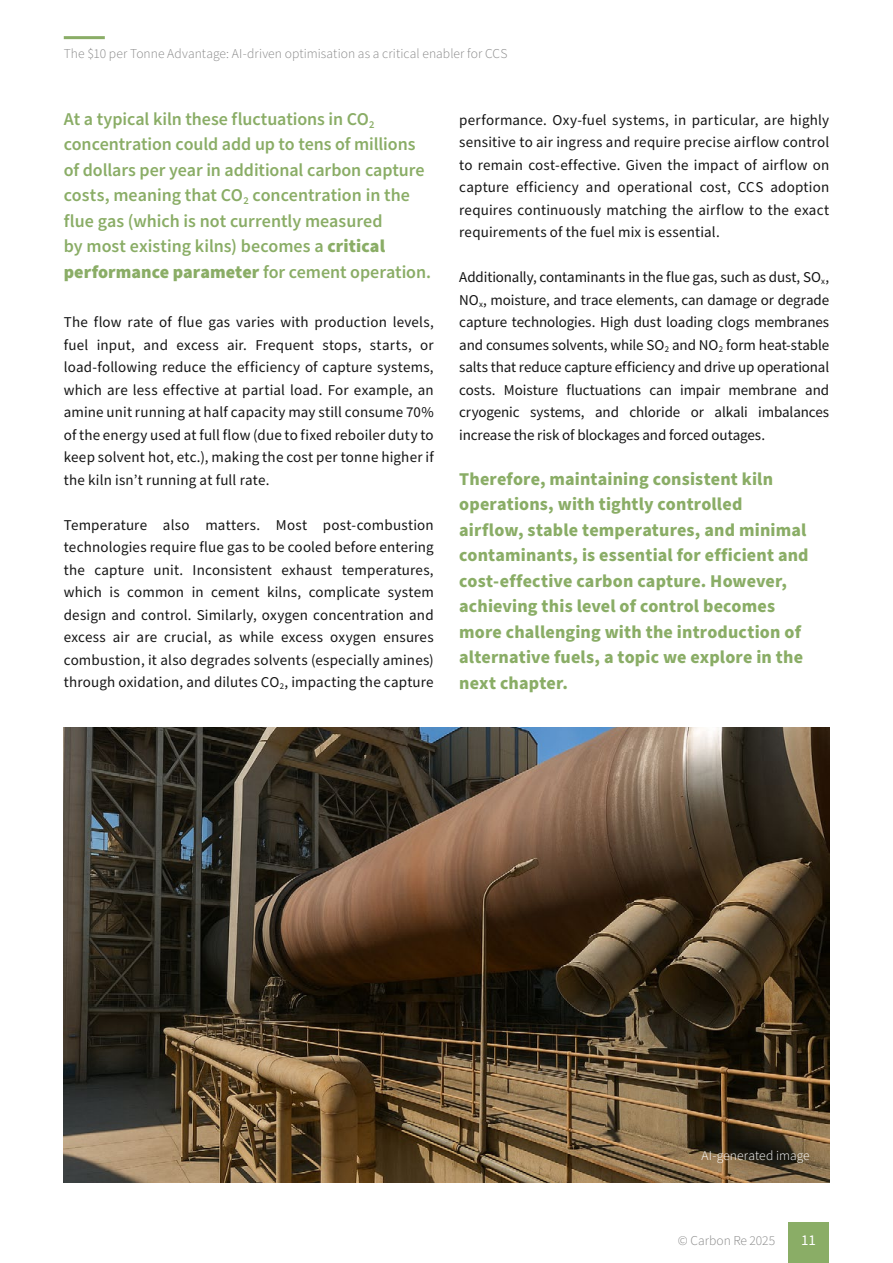
<style>
.page{position:relative;width:893px;height:1263px;background:#fff}
.page>*{position:absolute;margin:0;border:0;box-sizing:border-box;transform-origin:0 0}
.t1{font:800 18px/25.5px "Mada";letter-spacing:.01em;color:#8aad66}
.t2{font:600 18px/25.5px "Mada";letter-spacing:-.005em;color:#8aad66}
.t3{font:15px/22.5px "Mada";letter-spacing:.01em;color:#141414;text-align:justify}
.t4{font:15px "Mada";color:#fff}
.t5{font:300 13.5px "Mada";letter-spacing:.005em;color:#898989}
.t6{font:300 13.5px "Mada";color:#fff}
.s1{font-weight:900}
</style>
<div class="page">
<hr style="left:64px;top:36px;width:41px;height:3px;background:#8aad66">
<div style="left:788px;top:1222px;width:41px;height:41px;background:#8aad66"></div>
<img style="left:64px;top:727px;width:765px;height:455px">
<p class="t5" style="left:64px;top:44px;width:445px">The $10 per Tonne Advantage: AI-driven optimisation as a critical enabler for CCS</p>
<p class="t2" style="left:64px;top:105px;width:369px">At a typical kiln these fluctuations in CO<sub>2 </sub>concentration could add up to tens of millions of dollars per year in additional carbon capture costs, meaning that CO<sub>2</sub> concentration in the flue gas (which is not currently measured<br>by most existing kilns) becomes a <span class="s1">critical performance parameter</span> for cement operation.</p>
<p class="t3" style="left:64px;top:311px;width:371px">The flow rate of flue gas varies with production levels, fuel input, and excess air. Frequent stops, starts, or load-following reduce the efficiency of capture systems, which are less effective at partial load. For example, an amine unit running at half capacity may still consume 70% of the energy used at full flow (due to fixed reboiler duty to keep solvent hot, etc.), making the cost per tonne higher if the kiln isn’t running at full rate.</p>
<p class="t3" style="left:64px;top:513px;width:371px">Temperature also matters. Most post-combustion technologies require flue gas to be cooled before entering the capture unit. Inconsistent exhaust temperatures, which is common in cement kilns, complicate system design and control. Similarly, oxygen concentration and excess air are crucial, as while excess oxygen ensures combustion, it also degrades solvents (especially amines) through oxidation, and dilutes CO<sub>2</sub>, impacting the capture</p>
<p class="t3" style="left:459px;top:108px;width:371px">performance. Oxy-fuel systems, in particular, are highly sensitive to air ingress and require precise airflow control to remain cost-effective. Given the impact of airflow on capture efficiency and operational cost, CCS adoption requires continuously matching the airflow to the exact requirements of the fuel mix is essential.</p>
<p class="t3" style="left:459px;top:266px;width:371px">Additionally, contaminants in the flue gas, such as dust, SO<sub>x</sub>, NO<sub>x</sub>, moisture, and trace elements, can damage or degrade capture technologies. High dust loading clogs membranes and consumes solvents, while SO<sub>2</sub> and NO<sub>2</sub> form heat-stable salts that reduce capture efficiency and drive up operational costs. Moisture fluctuations can impair membrane and cryogenic systems, and chloride or alkali imbalances increase the risk of blockages and forced outages.</p>
<p class="t1" style="left:459px;top:465px;width:351px">Therefore, maintaining consistent kiln operations, with tightly controlled airflow, stable temperatures, and minimal contaminants, is essential for efficient and cost-effective carbon capture. However, achieving this level of control becomes more challenging with the introduction of alternative fuels, a topic we explore in the next chapter.</p>
<p class="t6" style="left:702px;top:1145px;width:110px">AI-generated image</p>
<p class="t5" style="left:678px;top:1231px;width:99px">© Carbon Re 2025</p>
<p class="t4" style="left:801px;top:1229px;width:16px">11</p>
</div>
